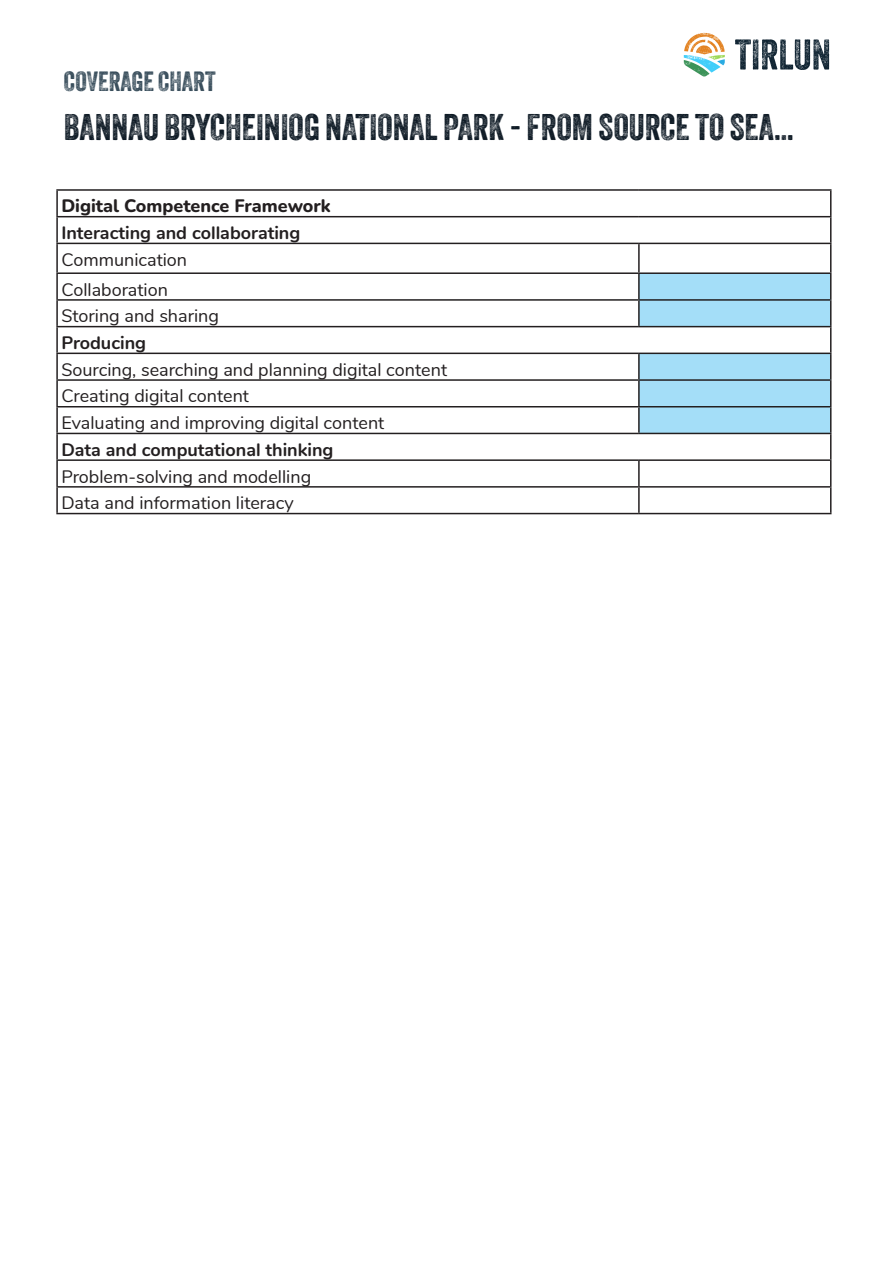
<style>
.page{position:relative;width:893px;height:1263px;background:#fff}
.page>*{position:absolute;margin:0;border:0;box-sizing:border-box;transform-origin:0 0}
.Page_heading{font:36px "Veneer Two";color:#0e1a25}
.Key_activity_heading{font:27px "Veneer Two";color:#374c5a}
.t1{font:18px "Nunito";color:#231f20}
.t2{font:700 18px "Nunito";color:#231f20}
.t3{font:800 18px "Nunito";color:#231f20}
</style>
<div class="page">
<svg style="left:735px;top:39px;width:94px;height:31px"></svg>
<svg style="left:684px;top:33px;width:41px;height:44px"></svg>
<hr style="left:56px;top:189px;width:583px;height:2px;background:#231f20">
<hr style="left:56px;top:191px;width:2px;height:25px;background:#231f20">
<hr style="left:639px;top:189px;width:192px;height:2px;background:#231f20">
<hr style="left:56px;top:216px;width:583px;height:1px;background:#231f20">
<hr style="left:56px;top:217px;width:2px;height:26px;background:#231f20">
<hr style="left:56px;top:243px;width:583px;height:1px;background:#231f20">
<hr style="left:56px;top:244px;width:2px;height:28px;background:#231f20">
<hr style="left:638px;top:244px;width:2px;height:28px;background:#231f20">
<hr style="left:56px;top:272px;width:583px;height:2px;background:#231f20">
<hr style="left:56px;top:274px;width:2px;height:25px;background:#231f20">
<hr style="left:638px;top:274px;width:2px;height:25px;background:#231f20">
<hr style="left:56px;top:299px;width:583px;height:2px;background:#231f20">
<hr style="left:56px;top:301px;width:2px;height:25px;background:#231f20">
<hr style="left:638px;top:301px;width:2px;height:25px;background:#231f20">
<hr style="left:56px;top:326px;width:583px;height:1px;background:#231f20">
<hr style="left:56px;top:327px;width:2px;height:26px;background:#231f20">
<hr style="left:56px;top:353px;width:583px;height:1px;background:#231f20">
<hr style="left:56px;top:354px;width:2px;height:25px;background:#231f20">
<hr style="left:638px;top:354px;width:2px;height:25px;background:#231f20">
<hr style="left:56px;top:379px;width:583px;height:2px;background:#231f20">
<hr style="left:56px;top:381px;width:2px;height:25px;background:#231f20">
<hr style="left:638px;top:381px;width:2px;height:25px;background:#231f20">
<hr style="left:56px;top:406px;width:583px;height:1px;background:#231f20">
<hr style="left:56px;top:407px;width:2px;height:26px;background:#231f20">
<hr style="left:638px;top:407px;width:2px;height:26px;background:#231f20">
<hr style="left:56px;top:433px;width:583px;height:1px;background:#231f20">
<hr style="left:56px;top:434px;width:2px;height:25px;background:#231f20">
<hr style="left:56px;top:459px;width:583px;height:2px;background:#231f20">
<hr style="left:56px;top:461px;width:2px;height:25px;background:#231f20">
<hr style="left:638px;top:461px;width:2px;height:25px;background:#231f20">
<hr style="left:56px;top:486px;width:583px;height:2px;background:#231f20">
<hr style="left:56px;top:488px;width:2px;height:25px;background:#231f20">
<hr style="left:638px;top:488px;width:2px;height:25px;background:#231f20">
<svg style="left:639px;top:191px;width:192px;height:322px"></svg>
<hr style="left:56px;top:513px;width:583px;height:1px;background:#231f20">
<hr style="left:639px;top:513px;width:192px;height:1px;background:#231f20">
<p class="Key_activity_heading" style="left:64px;top:65px;width:153px">COVERAGE CHART</p>
<p class="Page_heading" style="left:64px;top:105px;width:731px">BANNAU BRYCHEINIOG NATIONAL PARK - FROM SOURCE TO SEA…</p>
<p class="t3" style="left:61px;top:193px;width:271px">Digital Competence Framework</p>
<p class="t2" style="left:61px;top:220px;width:241px">Interacting and collaborating</p>
<p class="t1" style="left:61px;top:246px;width:127px">Communication</p>
<p class="t1" style="left:61px;top:276px;width:108px">Collaboration</p>
<p class="t1" style="left:61px;top:303px;width:159px">Storing and sharing</p>
<p class="t2" style="left:61px;top:330px;width:86px">Producing</p>
<p class="t1" style="left:61px;top:356px;width:387px">Sourcing, searching and planning digital content</p>
<p class="t1" style="left:61px;top:383px;width:189px">Creating digital content</p>
<p class="t1" style="left:61px;top:410px;width:325px">Evaluating and improving digital content</p>
<p class="t2" style="left:61px;top:436px;width:274px">Data and computational thinking</p>
<p class="t1" style="left:61px;top:463px;width:251px">Problem-solving and modelling</p>
<p class="t1" style="left:61px;top:490px;width:234px">Data and information literacy</p>
</div>
